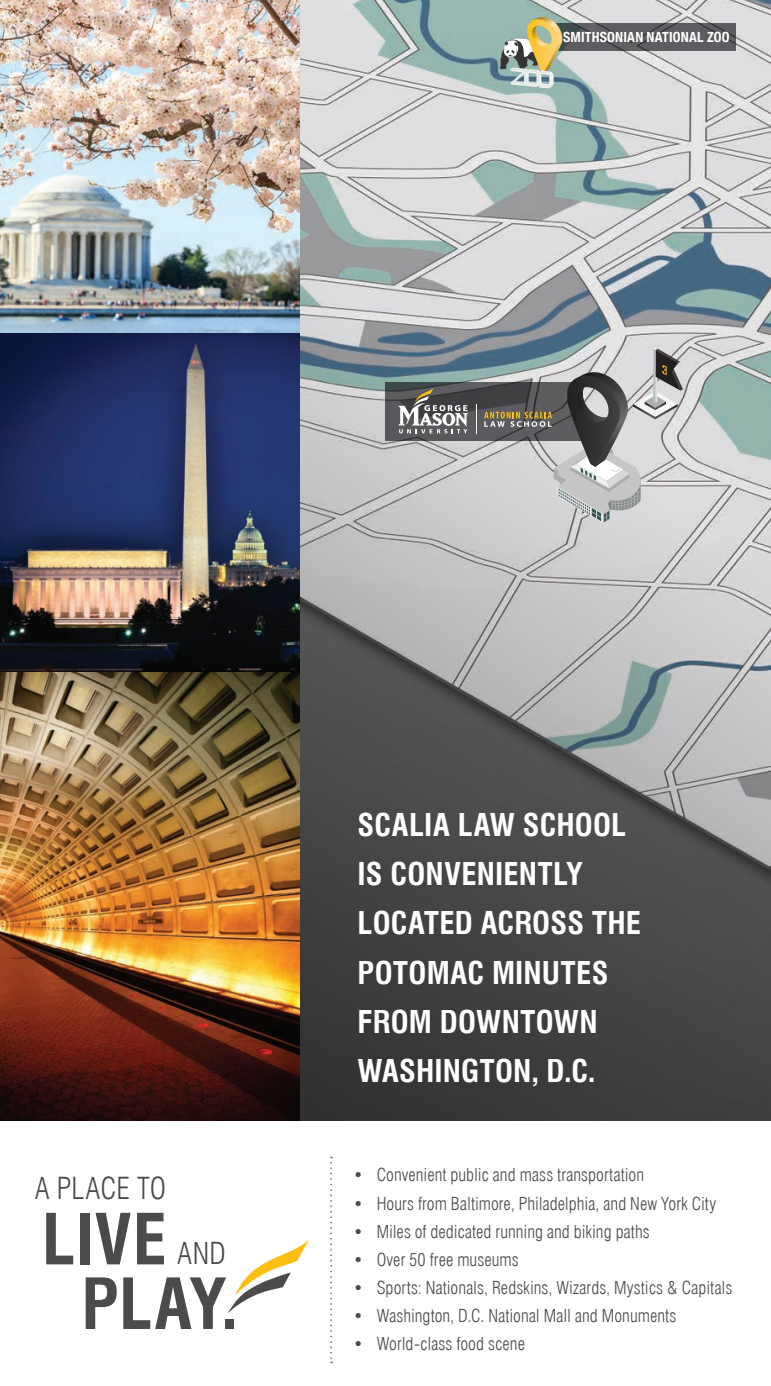
<style>
.page{position:relative;width:771px;height:1386px;background:#fff}
.page>*{position:absolute;margin:0;border:0;box-sizing:border-box;transform-origin:0 0}
.t1{font:700 condensed 68.6px "Swiss 721 BT";letter-spacing:.005em;color:#4a4b4b}
.t2{font:700 condensed 30.62px/49.4px "Swiss 721 BT";letter-spacing:.005em;color:#fff}
.t3{font:300 condensed 29.57px "Swiss 721 BT";letter-spacing:.005em;color:#4a4b4b}
.t4{font:300 condensed 17.5px "Swiss 721 BT";letter-spacing:.005em;color:#4a4b4b}
.t5{font:700 condensed 14px "Helvetica Neue";letter-spacing:.01em;color:#fff}
</style>
<div class="page">
<img style="left:299px;top:0;width:471px;height:94px">
<svg style="left:299px;top:94px;width:471px;height:1027px;background:#8a8c8d"></svg>
<img style="left:0;top:672px;width:299px;height:449px">
<img style="left:0;top:0;width:299px;height:672px">
<svg style="left:228px;top:1239px;width:81px;height:74px"></svg>
<svg style="left:330px;top:1157px;width:2px;height:206px"></svg>
<svg style="left:385px;top:382px;width:99px;height:59px;background:#515255"></svg>
<svg style="left:563px;top:23px;width:172px;height:28px;background:#58595c"></svg>
<svg style="left:499px;top:17px;width:64px;height:71px;background:#afb395"></svg>
<svg style="left:398px;top:388px;width:70px;height:45px"></svg>
<svg style="left:476px;top:405px;width:1px;height:29px"></svg>
<svg style="left:484px;top:348px;width:199px;height:175px;background:#a8a9aa"></svg>
<p class="t5" style="left:563px;top:26px;width:168px">SMITHSONIAN NATIONAL ZOO</p>
<p class="t3" style="left:35px;top:1171px;width:133px">A PLACE TO</p>
<p class="t1" style="left:42px;top:1198px;width:126px">LIVE</p>
<p class="t1" style="left:81px;top:1263px;width:158px">PLAY.</p>
<p class="t3" style="left:177px;top:1235px;width:50px">AND</p>
<p class="t2" style="left:357px;top:800px;width:285px">SCALIA LAW SCHOOL<br>IS CONVENIENTLY<br>LOCATED ACROSS THE<br>POTOMAC MINUTES<br>FROM DOWNTOWN<br>WASHINGTON, D.C.</p>
<p class="t4" style="left:353px;top:1164px;width:292px">• Convenient public and mass transportation</p>
<p class="t4" style="left:353px;top:1193px;width:365px">• Hours from Baltimore, Philadelphia, and New York City</p>
<p class="t4" style="left:353px;top:1221px;width:298px">• Miles of dedicated running and biking paths</p>
<p class="t4" style="left:353px;top:1249px;width:167px">• Over 50 free museums</p>
<p class="t4" style="left:353px;top:1277px;width:381px">• Sports: Nationals, Redskins, Wizards, Mystics &amp; Capitals</p>
<p class="t4" style="left:353px;top:1305px;width:325px">• Washington, D.C. National Mall and Monuments</p>
<p class="t4" style="left:353px;top:1334px;width:173px">• World-class food scene</p>
</div>
